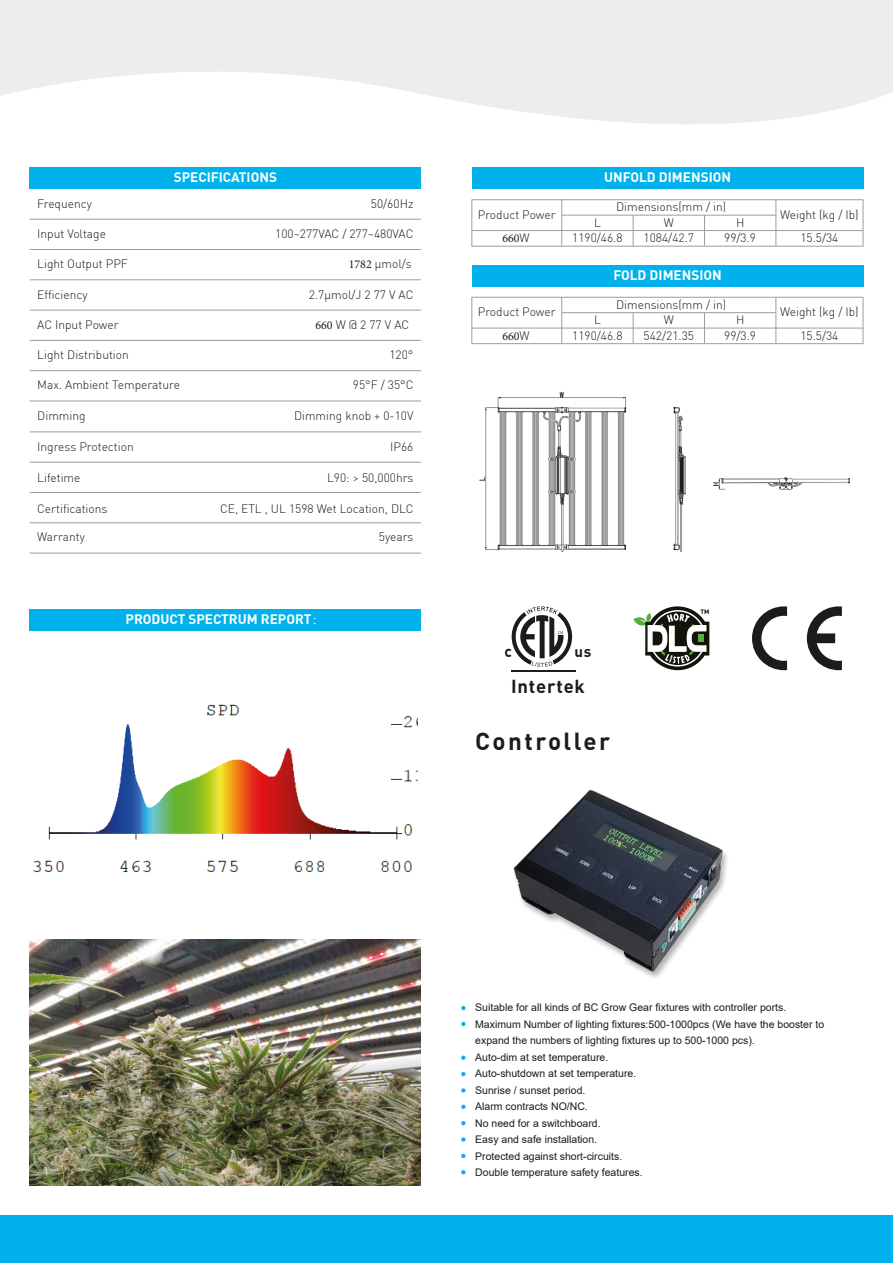
<style>
.page{position:relative;width:893px;height:1263px;background:#fff}
.page>*{position:absolute;margin:0;border:0;box-sizing:border-box;transform-origin:0 0}
.t1{font:700 24.15px "DIN Pro";letter-spacing:.1em;color:#1c1c1b}
.t2{font:700 18.45px "DIN Pro";letter-spacing:.045em;color:#1c1c1b}
.t3{font:700 15.6px "DIN Pro";color:#1c1c1b}
.t4{font:700 15.15px "DIN Pro";color:#1c1c1b}
.t5{font:700 13.5px "DIN Pro";color:#fff}
.t6{font:300 12px "DIN Pro";color:#1b1b1b}
.t7{font:12px "Minion Pro";color:#1b1b1b}
.t8{font:10.5px/16.5px "Arial";color:#1b1b1b}
.t9{font:700 6.3px "DIN Pro";color:#121208;scale:1.05 1}
.s1{font-family:"Minion Pro";font-weight:400}
.s2{font-family:"DIN Pro";font-weight:300}
.s3{font-family:"Adobe Song Std";font-weight:300}
</style>
<div class="page">
<svg style="left:0;top:0;width:893px;height:170px;fill:#ededed"></svg>
<div style="left:0;top:1215px;width:893px;height:48px;background:#00b1eb"></div>
<div style="left:472px;top:168px;width:391px;height:21px;background:#00b1eb"></div>
<hr style="left:472px;top:199px;width:391px;height:1px;background:#9d9d9c">
<hr style="left:562px;top:215px;width:214px;height:1px;background:#9d9d9c">
<hr style="left:472px;top:230px;width:391px;height:1px;background:#9d9d9c">
<hr style="left:472px;top:246px;width:391px;height:1px;background:#9d9d9c">
<hr style="left:472px;top:200px;width:1px;height:46px;background:#9d9d9c">
<hr style="left:561px;top:200px;width:1px;height:46px;background:#9d9d9c">
<hr style="left:633px;top:215px;width:1px;height:31px;background:#9d9d9c">
<hr style="left:704px;top:215px;width:1px;height:31px;background:#9d9d9c">
<hr style="left:776px;top:200px;width:1px;height:46px;background:#9d9d9c">
<hr style="left:863px;top:200px;width:1px;height:46px;background:#9d9d9c">
<div style="left:472px;top:265px;width:391px;height:21px;background:#00b1eb"></div>
<hr style="left:472px;top:297px;width:391px;height:1px;background:#9d9d9c">
<hr style="left:562px;top:312px;width:214px;height:1px;background:#9d9d9c">
<hr style="left:472px;top:328px;width:391px;height:1px;background:#9d9d9c">
<hr style="left:472px;top:343px;width:391px;height:1px;background:#9d9d9c">
<hr style="left:472px;top:297px;width:1px;height:47px;background:#9d9d9c">
<hr style="left:561px;top:297px;width:1px;height:46px;background:#9d9d9c">
<hr style="left:633px;top:313px;width:1px;height:30px;background:#9d9d9c">
<hr style="left:704px;top:313px;width:1px;height:30px;background:#9d9d9c">
<hr style="left:776px;top:297px;width:1px;height:46px;background:#9d9d9c">
<hr style="left:863px;top:297px;width:1px;height:47px;background:#9d9d9c">
<svg style="left:512px;top:606px;width:60px;height:61px"></svg>
<hr style="left:511px;top:671px;width:65px;height:1px;background:#1c1c1b">
<svg style="left:752px;top:606px;width:35px;height:64px"></svg>
<svg style="left:807px;top:606px;width:35px;height:64px"></svg>
<img style="left:513px;top:789px;width:215px;height:189px">
<svg style="left:461px;top:1006px;width:4px;height:4px"></svg>
<svg style="left:461px;top:1022px;width:4px;height:4px"></svg>
<svg style="left:461px;top:1055px;width:4px;height:5px"></svg>
<svg style="left:461px;top:1072px;width:4px;height:4px"></svg>
<svg style="left:461px;top:1088px;width:4px;height:4px"></svg>
<svg style="left:461px;top:1105px;width:4px;height:4px"></svg>
<svg style="left:461px;top:1121px;width:4px;height:4px"></svg>
<svg style="left:461px;top:1137px;width:4px;height:5px"></svg>
<svg style="left:461px;top:1154px;width:4px;height:4px"></svg>
<svg style="left:461px;top:1170px;width:4px;height:4px"></svg>
<img style="left:479px;top:392px;width:371px;height:160px">
<div style="left:30px;top:609px;width:391px;height:21px;background:#00b1eb"></div>
<div style="left:30px;top:168px;width:391px;height:21px;background:#00b1eb"></div>
<hr style="left:30px;top:219px;width:391px;height:1px;background:#9d9d9c">
<hr style="left:30px;top:280px;width:391px;height:1px;background:#9d9d9c">
<hr style="left:30px;top:310px;width:391px;height:1px;background:#9d9d9c">
<hr style="left:30px;top:249px;width:391px;height:1px;background:#9d9d9c">
<hr style="left:30px;top:340px;width:391px;height:1px;background:#9d9d9c">
<hr style="left:30px;top:370px;width:391px;height:1px;background:#9d9d9c">
<hr style="left:30px;top:401px;width:391px;height:1px;background:#9d9d9c">
<hr style="left:30px;top:432px;width:391px;height:1px;background:#9d9d9c">
<hr style="left:30px;top:462px;width:391px;height:1px;background:#9d9d9c">
<hr style="left:30px;top:492px;width:391px;height:1px;background:#9d9d9c">
<hr style="left:30px;top:522px;width:391px;height:1px;background:#9d9d9c">
<hr style="left:30px;top:553px;width:391px;height:1px;background:#9d9d9c">
<img style="left:30px;top:939px;width:391px;height:246px">
<img style="left:33px;top:704px;width:385px;height:169px">
<svg style="left:633px;top:606px;width:76px;height:64px"></svg>
<p class="t5" style="left:174px;top:169px;width:105px">SPECIFICATIONS</p>
<p class="t5" style="left:604px;top:168px;width:128px">UNFOLD DIMENSION</p>
<p class="t6" style="left:37px;top:196px;width:56px">Frequency</p>
<p class="t6" style="left:371px;top:196px;width:44px">50/60Hz</p>
<p class="t6" style="left:37px;top:226px;width:70px">Input Voltage</p>
<p class="t6" style="left:275px;top:226px;width:140px">100~277VAC / 277~480VAC</p>
<p class="t6" style="left:37px;top:257px;width:92px">Light Output PPF</p>
<p class="t6" style="left:349px;top:257px;width:65px"><span class="s1">1782</span> μmol/s</p>
<p class="t6" style="left:37px;top:287px;width:52px">Efficiency</p>
<p class="t6" style="left:309px;top:287px;width:106px">2.7μmol/J 2 77 V AC</p>
<p class="t6" style="left:37px;top:317px;width:83px">AC Input Power</p>
<p class="t6" style="left:315px;top:317px;width:95px"><span class="s1">660</span> W @ 2 77 V AC</p>
<p class="t6" style="left:37px;top:347px;width:93px">Light Distribution</p>
<p class="t6" style="left:389px;top:347px;width:25px">120°</p>
<p class="t6" style="left:37px;top:377px;width:144px">Max. Ambient Temperature</p>
<p class="t6" style="left:353px;top:377px;width:62px">95°F / 35°C</p>
<p class="t6" style="left:37px;top:408px;width:50px">Dimming</p>
<p class="t6" style="left:294px;top:408px;width:121px">Dimming knob + 0-10V</p>
<p class="t6" style="left:37px;top:439px;width:98px">Ingress Protection</p>
<p class="t6" style="left:390px;top:439px;width:25px">IP66</p>
<p class="t6" style="left:37px;top:470px;width:45px">Lifetime</p>
<p class="t6" style="left:327px;top:470px;width:88px">L90: &gt; 50,000hrs</p>
<p class="t6" style="left:37px;top:501px;width:72px">Certifications</p>
<p class="t6" style="left:220px;top:501px;width:195px">CE, ETL , UL 1598 Wet Location, DLC</p>
<p class="t6" style="left:37px;top:530px;width:49px">Warranty</p>
<p class="t6" style="left:379px;top:530px;width:36px">5years</p>
<p class="t6" style="left:478px;top:207px;width:79px">Product Power</p>
<p class="t6" style="left:616px;top:199px;width:112px">Dimensions(mm / in)</p>
<p class="t6" style="left:594px;top:215px;width:8px">L</p>
<p class="t6" style="left:664px;top:215px;width:12px">W</p>
<p class="t6" style="left:736px;top:215px;width:10px">H</p>
<p class="t6" style="left:780px;top:207px;width:80px">Weight (kg / Ib)</p>
<p class="t7" style="left:502px;top:230px;width:29px">660<span class="s2">W</span></p>
<p class="t6" style="left:572px;top:230px;width:52px">1190/46.8</p>
<p class="t6" style="left:644px;top:230px;width:52px">1084/42.7</p>
<p class="t6" style="left:724px;top:230px;width:33px">99/3.9</p>
<p class="t6" style="left:800px;top:230px;width:40px">15.5/34</p>
<p class="t5" style="left:613px;top:266px;width:110px">FOLD DIMENSION</p>
<p class="t6" style="left:478px;top:305px;width:79px">Product Power</p>
<p class="t6" style="left:616px;top:297px;width:112px">Dimensions(mm / in)</p>
<p class="t6" style="left:780px;top:305px;width:80px">Weight (kg / Ib)</p>
<p class="t6" style="left:594px;top:312px;width:8px">L</p>
<p class="t6" style="left:664px;top:312px;width:12px">W</p>
<p class="t6" style="left:736px;top:312px;width:10px">H</p>
<p class="t7" style="left:502px;top:328px;width:29px">660<span class="s2">W</span></p>
<p class="t6" style="left:572px;top:328px;width:52px">1190/46.8</p>
<p class="t6" style="left:644px;top:328px;width:52px">542/21.35</p>
<p class="t6" style="left:724px;top:328px;width:33px">99/3.9</p>
<p class="t6" style="left:800px;top:328px;width:40px">15.5/34</p>
<p class="t5" style="left:126px;top:610px;width:201px">PRODUCT SPECTRUM REPORT<span class="s3">：</span></p>
<p class="t9" style="left:700px;top:607px;width:10px">TM</p>
<h3 class="t3" style="left:504px;top:641px;width:9px">c</h3>
<p class="t4" style="left:575px;top:641px;width:18px">us</p>
<h2 class="t2" style="left:511px;top:674px;width:75px">Intertek</h2>
<h1 class="t1" style="left:475px;top:725px;width:136px">Controller</h1>
<p class="t8" style="left:475px;top:999px;width:350px">Suitable for all kinds of BC Grow Gear fixtures with controller ports.<br>Maximum Number of lighting fixtures:500-1000pcs (We have the booster to expand the numbers of lighting fixtures up to 500-1000 pcs).<br>Auto-dim at set temperature.<br>Auto-shutdown at set temperature.<br>Sunrise / sunset period.<br>Alarm contracts NO/NC.<br>No need for a switchboard.<br>Easy and safe installation.<br>Protected against short-circuits.<br>Double temperature safety features.</p>
</div>
